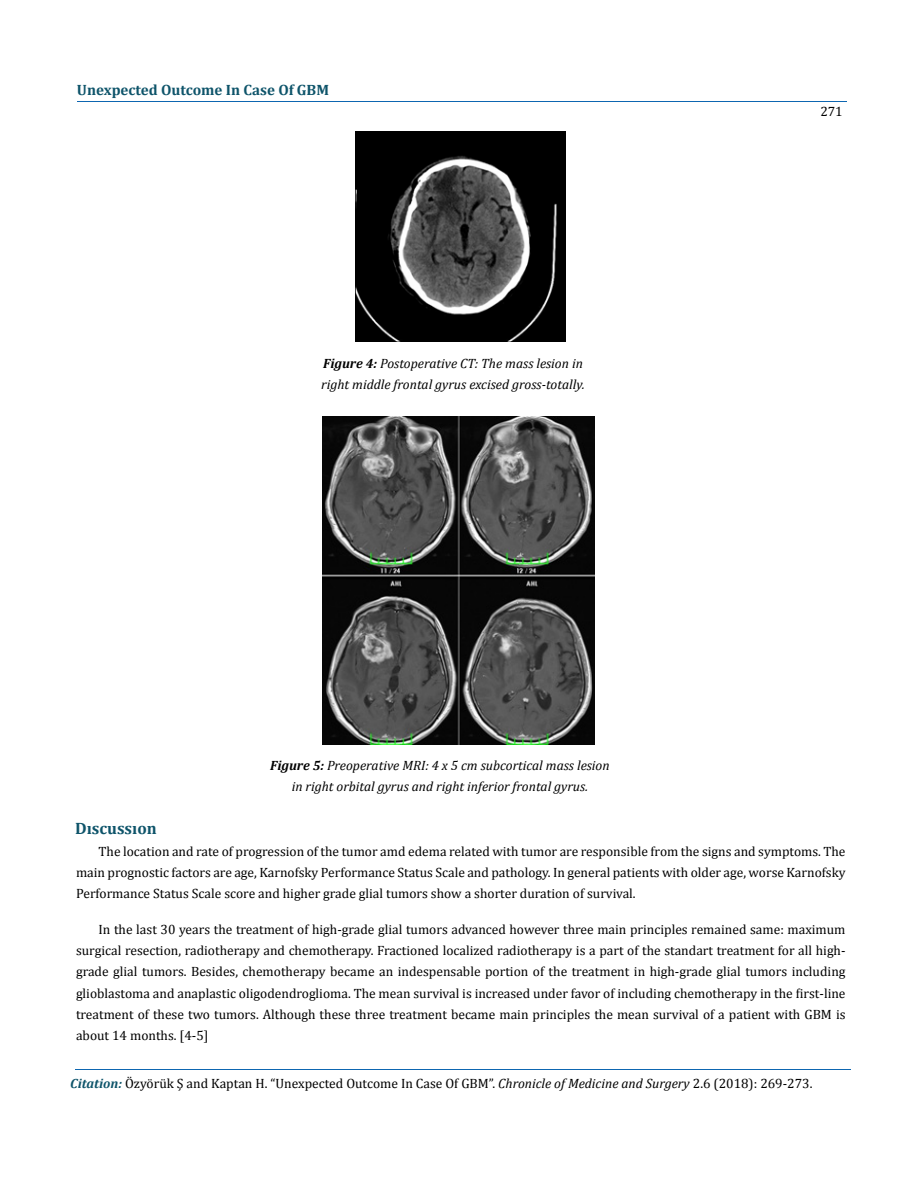
<style>
.page{position:relative;width:917px;height:1190px;background:#fff}
.page>*{position:absolute;margin:0;border:0;box-sizing:border-box;transform-origin:0 0}
.t1{font:700 16.5px "Cambria";color:#0e546a}
.t2{font:700 15px "Cambria";color:#0e546a}
.t3{font:13.5px/21px "Cambria";color:#000;text-align:justify}
.t4{font:italic 13.5px/21px "Cambria";color:#000}
.s1{font-weight:700}
.s2{font-weight:700;font-style:italic;font-size:13.35px;color:#0e546a}
.s3{font-style:italic}
</style>
<div class="page">
<hr style="left:75px;top:1069px;width:775px;height:1px;background:#0d66b1">
<hr style="left:77px;top:102px;width:769px;height:1px;background:#0d66b1">
<img style="left:355px;top:132px;width:211px;height:210px">
<img style="left:322px;top:417px;width:272px;height:327px">
<p class="t2" style="left:77px;top:81px;width:254px">Unexpected Outcome In Case Of GBM</p>
<p class="t4" style="left:321px;top:352px;width:265px"><span class="s1">Figure 4:</span> Postoperative CT: The mass lesion in right middle frontal gyrus excised gross-totally.</p>
<p class="t4" style="left:270px;top:754px;width:341px;text-align:center"><span class="s1">Figure 5:</span> Preoperative MRI: 4 x 5 cm subcortical mass lesion in right orbital gyrus and right inferior frontal gyrus.</p>
<p class="t3" style="left:820px;top:101px;width:24px">271</p>
<p class="t1" style="left:75px;top:818px;width:83px">Dıscussıon</p>
<p class="t3" style="left:76px;top:841px;width:771px;text-indent:23px">The location and rate of progression of the tumor amd edema related with tumor are responsible from the signs and symptoms. The main prognostic factors are age, Karnofsky Performance Status Scale and pathology. In general patients with older age, worse Karnofsky Performance Status Scale score and higher grade glial tumors show a shorter duration of survival.</p>
<p class="t3" style="left:76px;top:919px;width:771px;text-indent:23px">In the last 30 years the treatment of high-grade glial tumors advanced however three main principles remained same: maximum surgical resection, radiotherapy and chemotherapy. Fractioned localized radiotherapy is a part of the standart treatment for all high&shy;grade glial tumors. Besides, chemotherapy became an indespensable portion of the treatment in high-grade glial tumors including glioblastoma and anaplastic oligodendroglioma. The mean survival is increased under favor of including chemotherapy in the first-line treatment of these two tumors. Although these three treatment became main principles the mean survival of a patient with GBM is about 14 months. [4-5]</p>
<p class="t3" style="left:70px;top:1073px;width:743px"><span class="s2">Citation:</span> Özyörük Ş and Kaptan H. “Unexpected Outcome In Case Of GBM”. <span class="s3">Chronicle of Medicine and Surgery</span> 2.6 (2018): 269-273.</p>
</div>
